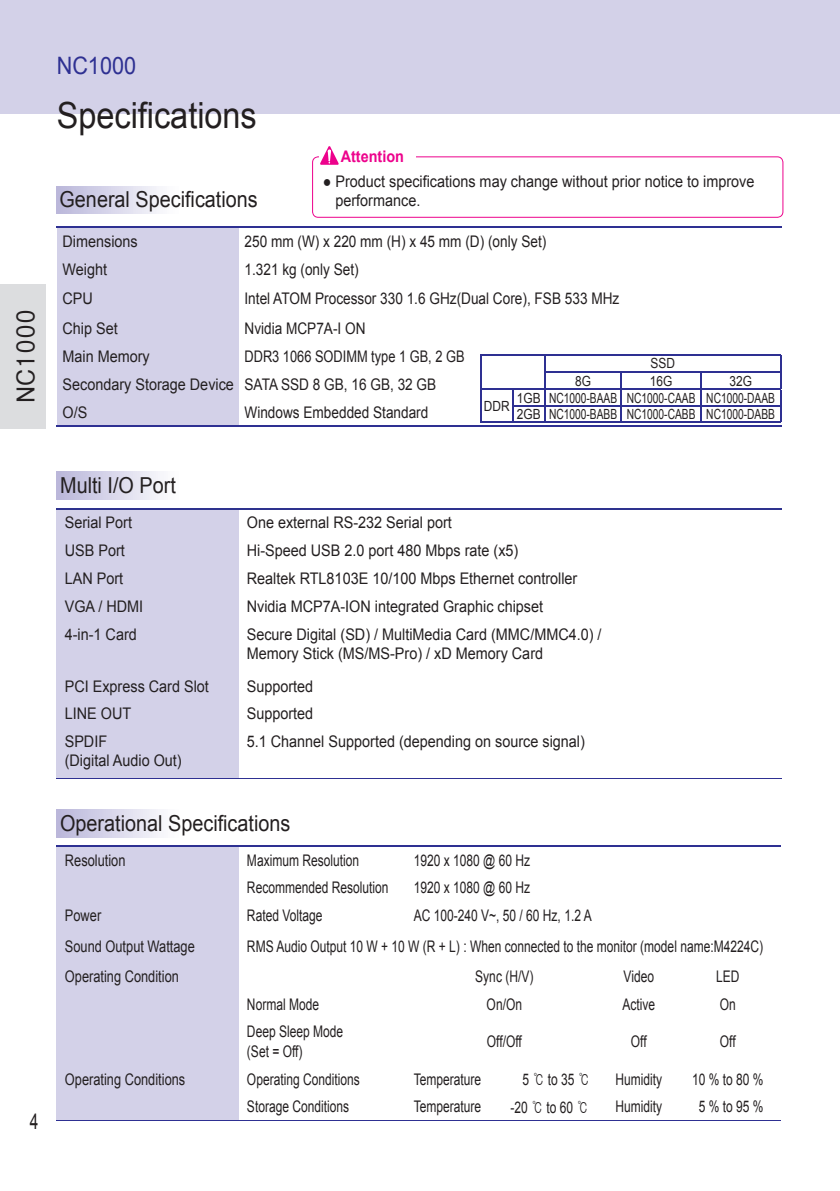
<style>
.page{position:relative;width:840px;height:1191px;background:#fff}
.page>*{position:absolute;margin:0;border:0;box-sizing:border-box;transform-origin:0 0}
.t1{font:36px "Arial";color:#231f20;scale:.9 1}
.t2{font:24px "Arial";color:#2e3092;scale:.9 1}
.t3{font:700 24px "HY Go Thic";color:#231f20}
.t4{font:22px "Arial";color:#231f20;scale:.9 1}
.t5{font:22px "Arial";color:#231f20;scale:.7 1}
.t6{font:16px/19.2px "Arial";color:#231f20;scale:.9 1}
.t7{font:16px/19.2px "Arial";color:#231f20;scale:.75 1}
.t8{font:16px/27.8px "Arial";color:#231f20;scale:.8 1}
.t9{font:16px "Arial";color:#231f20;scale:.85 1}
.t10{font:700 16px "Arial";color:#ed028c;scale:.9 1}
.t11{font:14px/16.4px "Arial";color:#231f20;scale:.85 1}
.s1{font-family:"HY Go Thic";font-weight:700}
</style>
<div class="page">
<div style="left:57px;top:227px;width:181px;height:199px;background:#d3d1e8"></div>
<hr style="left:57px;top:227px;width:182px;height:1px;background:#2e3092">
<hr style="left:239px;top:227px;width:541px;height:1px;background:#2e3092">
<hr style="left:57px;top:426px;width:182px;height:1px;background:#2e3092">
<hr style="left:239px;top:426px;width:541px;height:1px;background:#2e3092">
<div style="left:0;top:0;width:839px;height:113px;background:#d3d1e8"></div>
<div style="left:56px;top:186px;width:122px;height:28px;background:linear-gradient(to right,#b9b6da,#feffff)"></div>
<div style="left:57px;top:845px;width:182px;height:275px;background:#d3d1e8"></div>
<hr style="left:57px;top:845px;width:182px;height:1px;background:#2e3092">
<hr style="left:239px;top:845px;width:166px;height:1px;background:#2e3092">
<hr style="left:405px;top:845px;width:91px;height:1px;background:#2e3092">
<hr style="left:496px;top:845px;width:106px;height:1px;background:#2e3092">
<hr style="left:602px;top:845px;width:72px;height:1px;background:#2e3092">
<hr style="left:674px;top:845px;width:106px;height:1px;background:#2e3092">
<hr style="left:57px;top:1120px;width:182px;height:1px;background:#2e3092">
<hr style="left:239px;top:1120px;width:166px;height:1px;background:#2e3092">
<hr style="left:405px;top:1120px;width:91px;height:1px;background:#2e3092">
<hr style="left:496px;top:1120px;width:106px;height:1px;background:#2e3092">
<hr style="left:602px;top:1120px;width:72px;height:1px;background:#2e3092">
<hr style="left:674px;top:1120px;width:106px;height:1px;background:#2e3092">
<div style="left:57px;top:809px;width:122px;height:28px;background:linear-gradient(to right,#bab6da,#feffff)"></div>
<div style="left:57px;top:471px;width:122px;height:28px;background:linear-gradient(to right,#bab6da,#feffff)"></div>
<div style="left:57px;top:508px;width:182px;height:270px;background:#d3d1e8"></div>
<hr style="left:57px;top:778px;width:182px;height:1px;background:#2e3092">
<hr style="left:239px;top:778px;width:541px;height:1px;background:#2e3092">
<hr style="left:57px;top:508px;width:182px;height:1px;background:#2e328e">
<hr style="left:239px;top:508px;width:541px;height:1px;background:#2e328e">
<svg style="left:312px;top:146px;width:471px;height:72px"></svg>
<div style="left:0;top:284px;width:45px;height:144px;background:#dcdddf"></div>
<hr style="left:480px;top:354px;width:32px;height:1px;background:#2e3092">
<hr style="left:512px;top:354px;width:32px;height:1px;background:#2e3092">
<hr style="left:544px;top:354px;width:77px;height:1px;background:#2e3092">
<hr style="left:621px;top:354px;width:79px;height:1px;background:#2e3092">
<hr style="left:700px;top:354px;width:80px;height:1px;background:#2e3092">
<hr style="left:544px;top:371px;width:77px;height:1px;background:#2e3092">
<hr style="left:621px;top:371px;width:79px;height:1px;background:#2e3092">
<hr style="left:700px;top:371px;width:80px;height:1px;background:#2e3092">
<hr style="left:480px;top:389px;width:32px;height:1px;background:#2e3092">
<svg style="left:480px;top:355px;width:1px;height:67px"></svg>
<hr style="left:480px;top:422px;width:32px;height:1px;background:#2e3092">
<hr style="left:512px;top:389px;width:32px;height:1px;background:#2e3092">
<hr style="left:544px;top:389px;width:77px;height:1px;background:#2e3092">
<hr style="left:621px;top:389px;width:79px;height:1px;background:#2e3092">
<hr style="left:700px;top:389px;width:80px;height:1px;background:#2e3092">
<hr style="left:512px;top:406px;width:32px;height:1px;background:#2e3092">
<svg style="left:512px;top:390px;width:1px;height:32px"></svg>
<hr style="left:544px;top:406px;width:77px;height:1px;background:#2e3092">
<svg style="left:544px;top:355px;width:1px;height:67px"></svg>
<hr style="left:621px;top:406px;width:79px;height:1px;background:#2e3092">
<svg style="left:620px;top:372px;width:1px;height:50px"></svg>
<hr style="left:700px;top:406px;width:80px;height:1px;background:#2e3092">
<svg style="left:700px;top:372px;width:1px;height:50px"></svg>
<hr style="left:512px;top:422px;width:32px;height:1px;background:#2e3092">
<hr style="left:544px;top:422px;width:77px;height:1px;background:#2e3092">
<hr style="left:621px;top:422px;width:79px;height:1px;background:#2e3092">
<hr style="left:700px;top:422px;width:80px;height:1px;background:#2e3092">
<h2 class="t3" style="left:14px;top:403px;width:95px;rotate:-90deg">NC1000</h2>
<h2 class="t2" style="left:57px;top:50px;width:90px">NC1000</h2>
<h1 class="t1" style="left:57px;top:91px;width:224px">Specifications</h1>
<h3 class="t4" style="left:59px;top:185px;width:222px">General Specifications</h3>
<p class="t10" style="left:340px;top:146px;width:72px">Attention</p>
<p class="t6" style="left:335px;top:172px;width:467px;text-indent:-13px">● Product specifications may change without prior notice to improve performance.</p>
<p class="t6" style="left:62px;top:232px;width:85px">Dimensions</p>
<p class="t9" style="left:244px;top:231px;width:356px">250 mm (W) x 220 mm (H) x 45 mm (D) (only Set)</p>
<p class="t6" style="left:62px;top:260px;width:51px">Weight</p>
<p class="t9" style="left:244px;top:259px;width:136px">1.321 kg (only Set)</p>
<p class="t6" style="left:62px;top:289px;width:35px">CPU</p>
<p class="t9" style="left:244px;top:288px;width:442px">Intel ATOM Processor 330 1.6 GHz(Dual Core), FSB 533 MHz</p>
<p class="t6" style="left:62px;top:318px;width:63px">Chip Set</p>
<p class="t9" style="left:244px;top:317px;width:144px">Nvidia MCP7A-I ON</p>
<p class="t6" style="left:62px;top:347px;width:98px">Main Memory</p>
<p class="t8" style="left:62px;top:343px;width:504px;text-indent:182px">DDR3 1066 SODIMM type 1 GB, 2 GB<br>Secondary Storage Device SATA SSD 8 GB, 16 GB, 32 GB<br>O/S</p>
<p class="t11" style="left:650px;top:355px;width:30px">SSD</p>
<p class="t11" style="left:575px;top:373px;width:20px">8G</p>
<p class="t11" style="left:649px;top:373px;width:28px">16G</p>
<p class="t11" style="left:729px;top:373px;width:28px">32G</p>
<p class="t11" style="left:483px;top:398px;width:32px">DDR</p>
<p class="t11" style="left:516px;top:390px;width:305px">1GB NC1000-BAAB NC1000-CAAB NC1000-DAAB<br>2GB NC1000-BABB NC1000-CABB NC1000-DABB</p>
<p class="t9" style="left:244px;top:402px;width:218px">Windows Embedded Standard</p>
<h3 class="t5" style="left:30px;top:1107px;width:14px">4</h3>
<h3 class="t4" style="left:60px;top:470px;width:130px">Multi I/O Port</h3>
<p class="t6" style="left:65px;top:513px;width:76px">Serial Port</p>
<p class="t6" style="left:247px;top:513px;width:229px">One external RS-232 Serial port</p>
<p class="t6" style="left:65px;top:541px;width:68px">USB Port</p>
<p class="t6" style="left:247px;top:541px;width:303px">Hi-Speed USB 2.0 port 480 Mbps rate (x5)</p>
<p class="t6" style="left:65px;top:569px;width:66px">LAN Port</p>
<p class="t6" style="left:247px;top:569px;width:368px">Realtek RTL8103E 10/100 Mbps Ethernet controller</p>
<p class="t6" style="left:65px;top:597px;width:89px">VGA / HDMI</p>
<p class="t6" style="left:247px;top:597px;width:330px">Nvidia MCP7A-ION integrated Graphic chipset</p>
<p class="t6" style="left:65px;top:624px;width:82px">4-in-1 Card</p>
<p class="t6" style="left:247px;top:624px;width:395px">Secure Digital (SD) / MultiMedia Card (MMC/MMC4.0) /<br>Memory Stick (MS/MS-Pro) / xD Memory Card</p>
<p class="t6" style="left:65px;top:676px;width:162px">PCI Express Card Slot</p>
<p class="t6" style="left:247px;top:676px;width:75px">Supported</p>
<p class="t6" style="left:65px;top:704px;width:75px">LINE OUT</p>
<p class="t6" style="left:247px;top:704px;width:75px">Supported</p>
<p class="t6" style="left:65px;top:732px;width:131px">SPDIF<br>(Digital Audio Out)</p>
<p class="t6" style="left:247px;top:732px;width:377px">5.1 Channel Supported (depending on source signal)</p>
<h3 class="t4" style="left:60px;top:808px;width:257px">Operational Specifications</h3>
<p class="t8" style="left:65px;top:846px;width:77px">Resolution</p>
<p class="t7" style="left:247px;top:850px;width:151px">Maximum Resolution</p>
<p class="t7" style="left:413px;top:850px;width:156px">1920 x 1080 @ 60 Hz</p>
<p class="t7" style="left:247px;top:878px;width:190px">Recommended Resolution</p>
<p class="t7" style="left:413px;top:878px;width:156px">1920 x 1080 @ 60 Hz</p>
<p class="t8" style="left:65px;top:902px;width:47px">Power</p>
<p class="t7" style="left:247px;top:906px;width:102px">Rated Voltage</p>
<p class="t7" style="left:413px;top:906px;width:239px">AC 100-240 V~, 50 / 60 Hz, 1.2 A</p>
<p class="t8" style="left:65px;top:932px;width:164px">Sound Output Wattage</p>
<p class="t7" style="left:247px;top:936px;width:689px">RMS Audio Output 10 W + 10 W (R + L) : When connected to the monitor (model name:M4224C)</p>
<p class="t8" style="left:65px;top:962px;width:144px">Operating Condition</p>
<p class="t7" style="left:475px;top:966px;width:79px">Sync (H/V)</p>
<p class="t7" style="left:623px;top:966px;width:42px">Video</p>
<p class="t7" style="left:715px;top:966px;width:33px">LED</p>
<p class="t7" style="left:247px;top:994px;width:98px">Normal Mode</p>
<p class="t7" style="left:486px;top:994px;width:49px">On/On</p>
<p class="t7" style="left:622px;top:994px;width:45px">Active</p>
<p class="t7" style="left:719px;top:994px;width:23px">On</p>
<p class="t7" style="left:247px;top:1022px;width:130px">Deep Sleep Mode (Set = Off)</p>
<p class="t7" style="left:486px;top:1032px;width:48px">Off/Off</p>
<p class="t7" style="left:630px;top:1032px;width:23px">Off</p>
<p class="t7" style="left:719px;top:1032px;width:23px">Off</p>
<p class="t8" style="left:65px;top:1065px;width:152px">Operating Conditions</p>
<p class="t7" style="left:247px;top:1069px;width:152px">Operating Conditions</p>
<p class="t7" style="left:413px;top:1069px;width:91px">Temperature</p>
<p class="t7" style="left:522px;top:1069px;width:91px">5 <span class="s1">℃</span> to 35 <span class="s1">℃</span></p>
<p class="t7" style="left:615px;top:1069px;width:64px">Humidity</p>
<p class="t7" style="left:691px;top:1069px;width:97px">10 % to 80 %</p>
<p class="t7" style="left:247px;top:1097px;width:138px">Storage Conditions</p>
<p class="t7" style="left:413px;top:1097px;width:91px">Temperature</p>
<p class="t7" style="left:510px;top:1097px;width:106px">-20 <span class="s1">℃</span> to 60 <span class="s1">℃</span></p>
<p class="t7" style="left:615px;top:1097px;width:64px">Humidity</p>
<p class="t7" style="left:698px;top:1097px;width:88px">5 % to 95 %</p>
</div>
